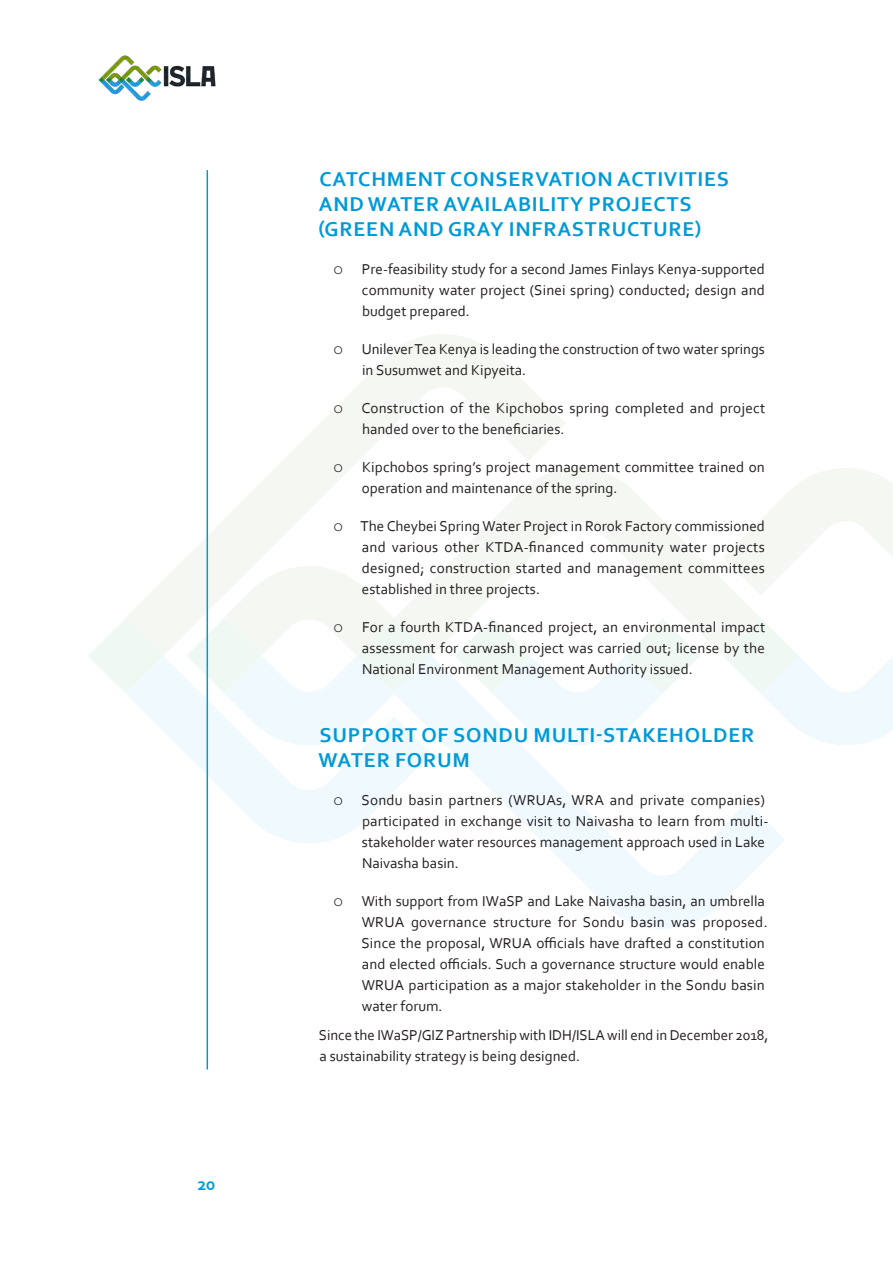
<style>
.page{position:relative;width:893px;height:1263px;background:#fff}
.page>*{position:absolute;margin:0;border:0;box-sizing:border-box;transform-origin:0 0}
.t1{font:700 21px/25.2px "Corbel";letter-spacing:.04em;color:#009ad7}
.t2{font:700 18px "Corbel";color:#009ad7}
.t3{font:15px/21px "Corbel";letter-spacing:.005em;color:#231f20}
.t4{font:300 15px "Gotham";color:#231f20}
.s1{font-family:"Gotham";font-weight:300}
</style>
<div class="page">
<img style="left:98px;top:55px;width:118px;height:46px">
<svg style="left:89px;top:619px;width:37px;height:74px"></svg>
<svg style="left:126px;top:656px;width:266px;height:195px"></svg>
<svg style="left:126px;top:326px;width:439px;height:330px"></svg>
<svg style="left:186px;top:558px;width:208px;height:195px"></svg>
<svg style="left:392px;top:654px;width:393px;height:275px"></svg>
<svg style="left:394px;top:460px;width:366px;height:196px"></svg>
<svg style="left:723px;top:468px;width:170px;height:127px"></svg>
<svg style="left:723px;top:618px;width:170px;height:135px"></svg>
<hr style="left:207px;top:170px;width:1px;height:899px;background:#009ad7">
<p class="t2" style="left:198px;top:1173px;width:19px">20</p>
<h1 class="t1" style="left:319px;top:166px;width:412px">CATCHMENT CONSERVATION ACTIVITIES<br>AND WATER AVAILABILITY PROJECTS (GREEN AND GRAY INFRASTRUCTURE)</h1>
<p class="t4" style="left:333px;top:259px;width:11px">ο</p>
<p class="t3" style="left:362px;top:258px;width:404px;text-align:justify">Pre-feasibility study for a second James Finlays Kenya-supported community water project (Sinei spring) conducted; design and budget prepared.</p>
<p class="t4" style="left:333px;top:339px;width:11px">ο</p>
<p class="t3" style="left:362px;top:338px;width:405px">Unilever Tea Kenya is leading the construction of two water springs in Susumwet and Kipyeita.</p>
<p class="t3" style="left:362px;top:397px;width:405px;text-indent:-29px"><span class="s1">ο</span> Construction of the Kipchobos spring completed and project handed over to the beneficiaries.</p>
<p class="t4" style="left:333px;top:457px;width:11px">ο</p>
<p class="t3" style="left:362px;top:456px;width:404px">Kipchobos spring’s project management committee trained on operation and maintenance of the spring.</p>
<p class="t3" style="left:362px;top:515px;width:404px;text-align:justify;text-indent:-28px"><span class="s1">ο</span> The Cheybei Spring Water Project in Rorok Factory commissioned and various other KTDA-financed community water projects designed; construction started and management committees established in three projects.</p>
<p class="t4" style="left:333px;top:617px;width:11px">ο</p>
<p class="t3" style="left:362px;top:616px;width:405px;text-align:justify">For a fourth KTDA-financed project, an environmental impact assessment for carwash project was carried out; license by the National Environment Management Authority issued.</p>
<h1 class="t1" style="left:319px;top:721px;width:437px">SUPPORT OF SONDU MULTI-STAKEHOLDER<br>WATER FORUM</h1>
<p class="t3" style="left:362px;top:789px;width:408px;text-indent:-28px"><span class="s1">ο</span> Sondu basin partners (WRUAs, WRA and private companies) participated in exchange visit to Naivasha to learn from multi&shy;stakeholder water resources management approach used in Lake Naivasha basin.</p>
<p class="t3" style="left:361px;top:890px;width:408px;text-indent:-28px"><span class="s1">ο</span> With support from IWaSP and Lake Naivasha basin, an umbrella WRUA governance structure for Sondu basin was proposed.<br>Since the proposal, WRUA officials have drafted a constitution and elected officials. Such a governance structure would enable WRUA participation as a major stakeholder in the Sondu basin water forum.</p>
<p class="t3" style="left:319px;top:1024px;width:451px">Since the IWaSP/GIZ Partnership with IDH/ISLA will end in December 2018, a sustainability strategy is being designed.</p>
</div>
